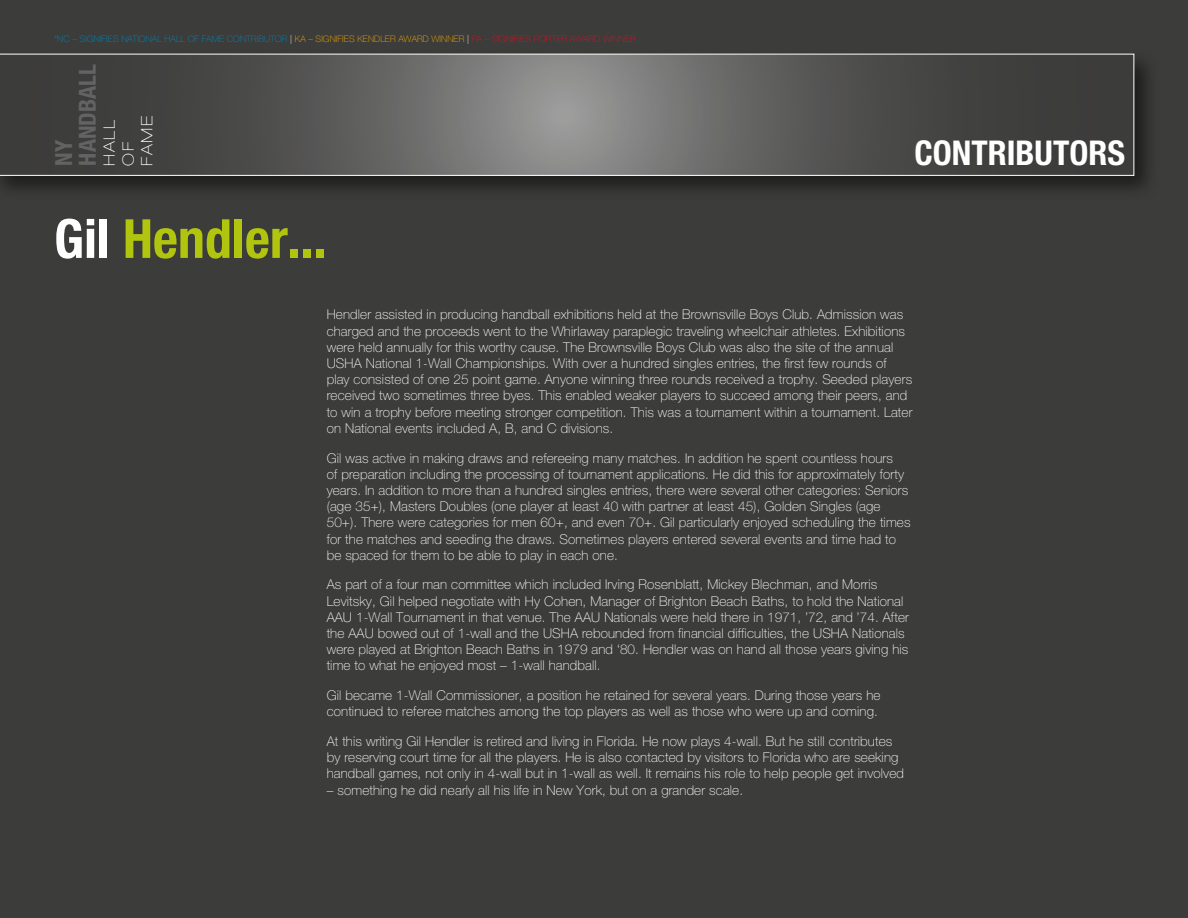
<style>
.page{position:relative;width:1188px;height:918px;background:#3c3c3b}
.page>*{position:absolute;margin:0;border:0;box-sizing:border-box;transform-origin:0 0}
.t1{font:700 condensed 54px "Helvetica Neue LT";color:#b1c50e}
.t2{font:700 condensed 34.2px "Helvetica Neue LT";color:#fff}
.t3{font:700 condensed 23.55px/23.7px "Helvetica Neue LT";color:#646363}
.t4{font:100 expanded 15.75px/18.9px "Helvetica Neue LT";letter-spacing:.1em;color:#fff}
.t5{font:100 13.5px/16.2px "Helvetica Neue LT";letter-spacing:.01em;color:#fff}
.t6{font:100 9px "Helvetica Neue LT";letter-spacing:.01em;color:#0086ba}
.s1{color:#fff}
.s2{color:#f8aa00}
.s3{color:#d51224}
</style>
<div class="page">
<svg style="left:0;top:53px;width:1148px;height:136px;fill:#272726"></svg>
<svg style="left:0;top:54px;width:1134px;height:121px"></svg>
<p class="t6" style="left:54px;top:33px;width:583px">*NC – SIGNIFIES NATIONAL HALL OF FAME CONTRIBUTOR <span class="s1">|</span> <span class="s2">KA – SIGNIFIES KENDLER AWARD WINNER</span> <span class="s1">|</span> <span class="s3">PA – SIGNIFIES PORTER AWARD WINNER</span></p>
<h3 class="t3" style="left:52px;top:166px;width:103px;rotate:-90deg">NY<br>HANDBALL</h3>
<p class="t4" style="left:100px;top:166px;width:51px;rotate:-90deg">HALL<br>OF<br>FAME</p>
<h1 class="t1" style="left:54px;top:206px;width:274px"><span class="s1">Gil</span> Hendler...</h1>
<h2 class="t2" style="left:915px;top:132px;width:212px">CONTRIBUTORS</h2>
<p class="t5" style="left:327px;top:307px;width:587px">Hendler assisted in producing handball exhibitions held at the Brownsville Boys Club. Admission was charged and the proceeds went to the Whirlaway paraplegic traveling wheelchair athletes. Exhibitions were held annually for this worthy cause. The Brownsville Boys Club was also the site of the annual USHA National 1-Wall Championships. With over a hundred singles entries, the first few rounds of play consisted of one 25 point game. Anyone winning three rounds received a trophy. Seeded players received two sometimes three byes. This enabled weaker players to succeed among their peers, and to win a trophy before meeting stronger competition. This was a tournament within a tournament. Later on National events included A, B, and C divisions.</p>
<p class="t5" style="left:327px;top:450px;width:585px">Gil was active in making draws and refereeing many matches. In addition he spent countless hours<br>of preparation including the processing of tournament applications. He did this for approximately forty years. In addition to more than a hundred singles entries, there were several other categories: Seniors (age 35+), Masters Doubles (one player at least 40 with partner at least 45), Golden Singles (age 50+). There were categories for men 60+, and even 70+. Gil particularly enjoyed scheduling the times for the matches and seeding the draws. Sometimes players entered several events and time had to be spaced for them to be able to play in each one.</p>
<p class="t5" style="left:327px;top:577px;width:584px">As part of a four man committee which included Irving Rosenblatt, Mickey Blechman, and Morris Levitsky, Gil helped negotiate with Hy Cohen, Manager of Brighton Beach Baths, to hold the National AAU 1-Wall Tournament in that venue. The AAU Nationals were held there in 1971, ’72, and ’74. After the AAU bowed out of 1-wall and the USHA rebounded from financial difficulties, the USHA Nationals were played at Brighton Beach Baths in 1979 and ‘80. Hendler was on hand all those years giving his time to what he enjoyed most – 1-wall handball.</p>
<p class="t5" style="left:327px;top:687px;width:555px">Gil became 1-Wall Commissioner, a position he retained for several years. During those years he continued to referee matches among the top players as well as those who were up and coming.</p>
<p class="t5" style="left:327px;top:733px;width:579px">At this writing Gil Hendler is retired and living in Florida. He now plays 4-wall. But he still contributes by reserving court time for all the players. He is also contacted by visitors to Florida who are seeking handball games, not only in 4-wall but in 1-wall as well. It remains his role to help people get involved</p>
<p class="t5" style="left:327px;top:782px;width:418px">– something he did nearly all his life in New York, but on a grander scale.</p>
</div>
